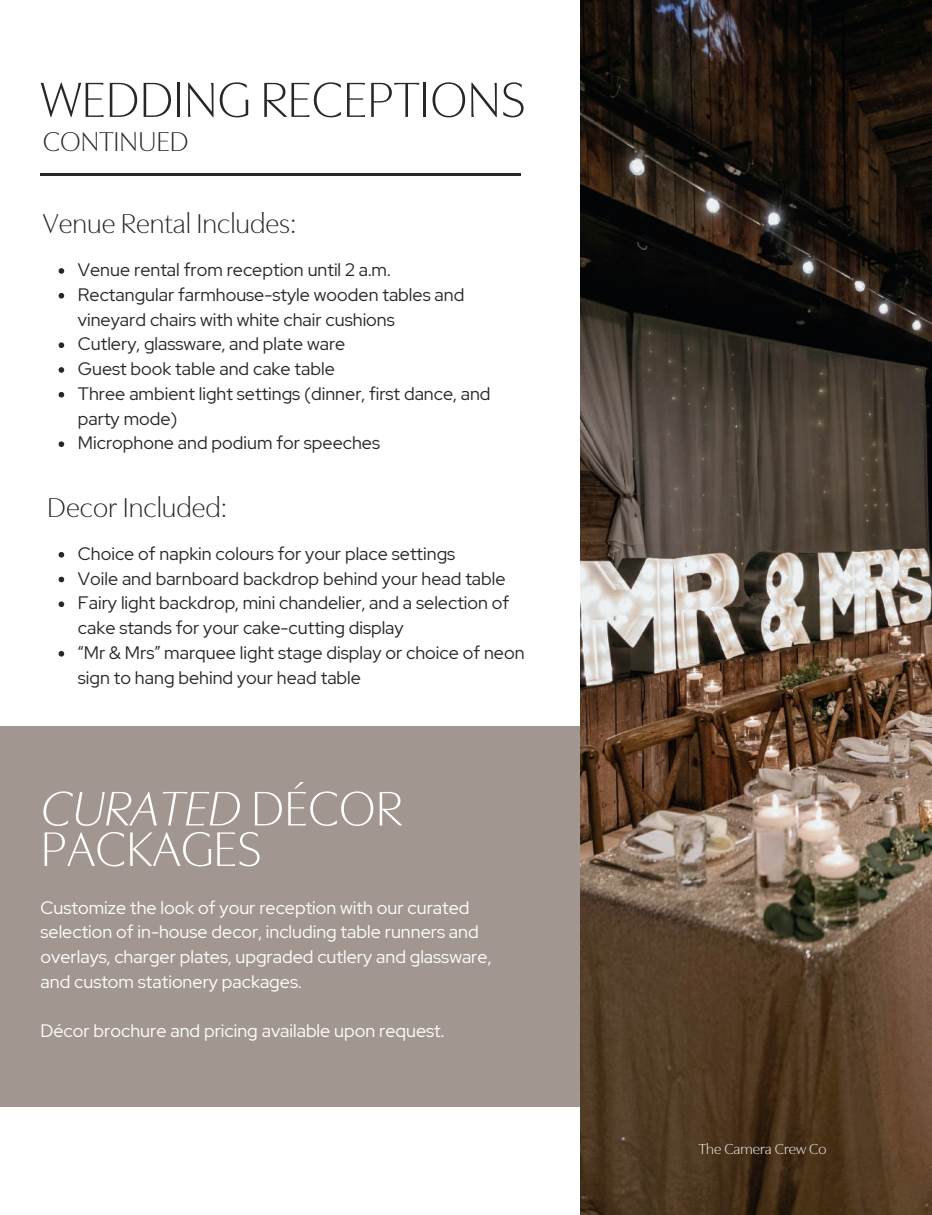
<style>
.page{position:relative;width:932px;height:1215px;background:#fff}
.page>*{position:absolute;margin:0;border:0;box-sizing:border-box;transform-origin:0 0}
.t1{font:300 51.6px "Utile Display";color:#262727}
.t2{font:300 50.85px/40.5px "Utile Display";color:#fff}
.t3{font:300 28.65px "Utile Display";color:#262727}
.t4{font:18px/24.8px "Red Hat Display";color:#262727}
.t5{font:18px/24.8px "Red Hat Display";color:#fff}
.t6{font:300 15.15px "Utile Display";color:#fff}
.s1{font-style:italic}
</style>
<div class="page">
<div style="left:0;top:726px;width:738px;height:381px;background:#a19690"></div>
<img style="left:580px;top:0;width:352px;height:1215px">
<hr style="left:41px;top:174px;width:480px;height:2px;background:#262727">
<svg style="left:59px;top:268px;width:5px;height:6px"></svg>
<svg style="left:59px;top:293px;width:5px;height:6px"></svg>
<svg style="left:59px;top:342px;width:5px;height:6px"></svg>
<svg style="left:59px;top:367px;width:5px;height:6px"></svg>
<svg style="left:59px;top:392px;width:5px;height:6px"></svg>
<svg style="left:59px;top:441px;width:5px;height:6px"></svg>
<svg style="left:59px;top:552px;width:5px;height:6px"></svg>
<svg style="left:59px;top:577px;width:5px;height:5px"></svg>
<svg style="left:59px;top:601px;width:5px;height:6px"></svg>
<svg style="left:59px;top:651px;width:5px;height:6px"></svg>
<h1 class="t1" style="left:41px;top:59px;width:486px">WEDDING RECEPTIONS</h1>
<h3 class="t3" style="left:43px;top:119px;width:147px">CONTINUED</h3>
<h3 class="t3" style="left:43px;top:201px;width:255px">Venue Rental Includes:</h3>
<p class="t4" style="left:78px;top:257px;width:414px">Venue rental from reception until 2 a.m.<br>Rectangular farmhouse-style wooden tables and vineyard chairs with white chair cushions<br>Cutlery, glassware, and plate ware<br>Guest book table and cake table<br>Three ambient light settings (dinner, first dance, and party mode)<br>Microphone and podium for speeches</p>
<h3 class="t3" style="left:47px;top:485px;width:181px">Decor Included:</h3>
<p class="t4" style="left:78px;top:541px;width:448px">Choice of napkin colours for your place settings<br>Voile and barnboard backdrop behind your head table Fairy light backdrop, mini chandelier, and a selection of cake stands for your cake-cutting display<br>“Mr &amp; Mrs” marquee light stage display or choice of neon sign to hang behind your head table</p>
<h2 class="t2" style="left:41px;top:783px;width:363px"><span class="s1">CURATED</span> DÉCOR<br>PACKAGES</h2>
<p class="t5" style="left:41px;top:895px;width:452px">Customize the look of your reception with our curated selection of in-house decor, including table runners and overlays, charger plates, upgraded cutlery and glassware, and custom stationery packages.</p>
<p class="t5" style="left:41px;top:1018px;width:405px">Décor brochure and pricing available upon request.</p>
<p class="t6" style="left:698px;top:1138px;width:129px">The Camera Crew Co</p>
</div>
